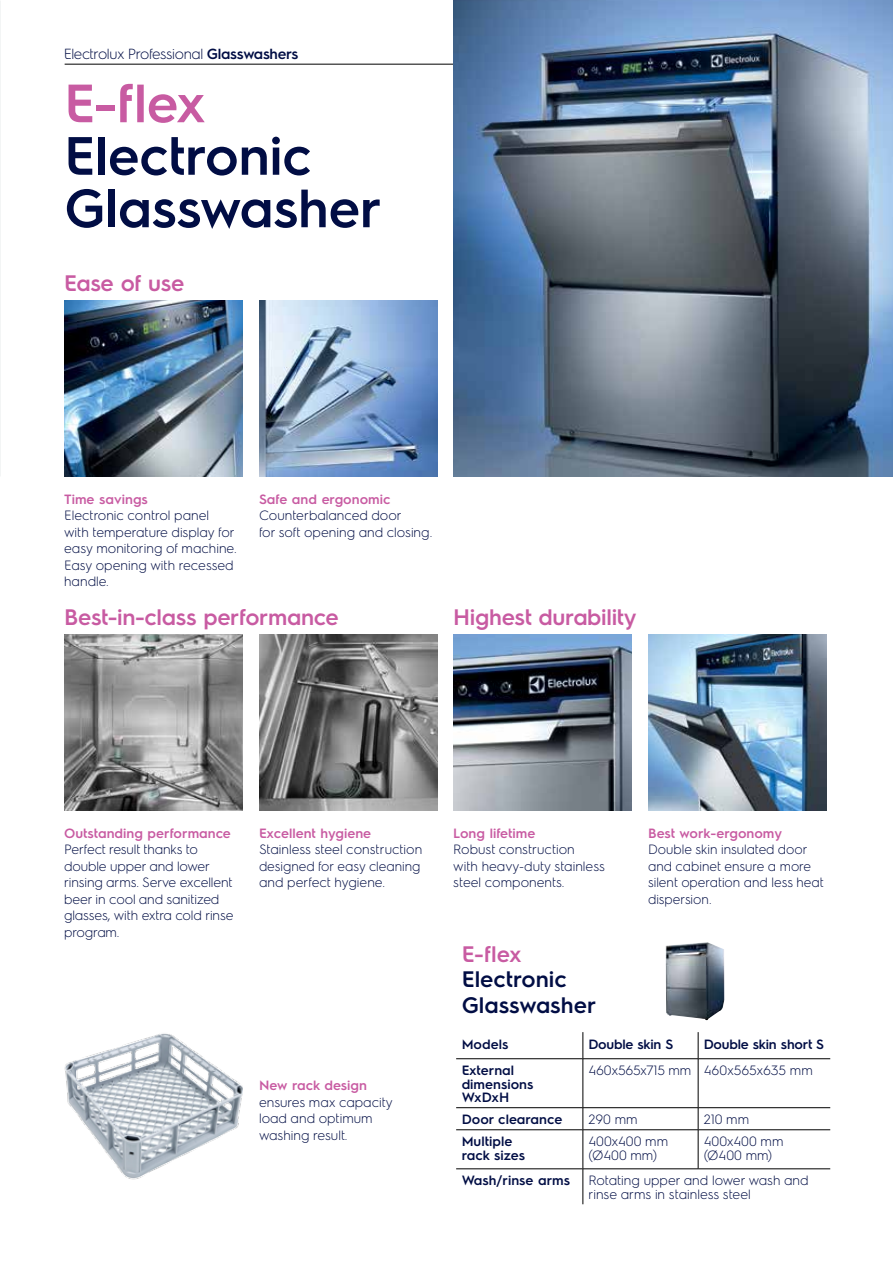
<style>
.page{position:relative;width:893px;height:1263px;background:#fff}
.page>*{position:absolute;margin:0;border:0;box-sizing:border-box;transform-origin:0 0}
.t1{font:600 54px/52.5px "Electrolux Sans";letter-spacing:-.01em;color:#010d44}
.t2{font:600 54px "Electrolux Sans";color:#c85ba2}
.t3{font:600 22.5px "Electrolux Sans";letter-spacing:-.015em;color:#c85ba2}
.t4{font:600 22.5px/25.5px "Electrolux Sans";color:#010d44}
.t5{font:300 14.7px "Electrolux Sans";letter-spacing:-.025em;color:#010d44}
.t6{font:300 13.5px/16.5px "Electrolux Sans";color:#010d44}
.t7{font:600 13.5px "Electrolux Sans";color:#c85ba2}
.t8{font:600 13.5px/13.5px "Electrolux Sans";color:#010d44}
.t9{font:600 13.5px "Electrolux Sans";letter-spacing:-.02em;color:#010d44}
.s1{font-weight:600}
</style>
<div class="page">
<img style="left:0;top:0;width:1px;height:476px">
<img style="left:259px;top:300px;width:178px;height:176px">
<img style="left:259px;top:634px;width:178px;height:176px">
<img style="left:648px;top:634px;width:178px;height:176px">
<img style="left:64px;top:300px;width:178px;height:176px">
<img style="left:64px;top:634px;width:178px;height:176px">
<img style="left:453px;top:634px;width:178px;height:176px">
<img style="left:64px;top:1033px;width:179px;height:147px">
<img style="left:665px;top:942px;width:59px;height:78px">
<svg style="left:583px;top:1032px;width:1px;height:26px"></svg>
<svg style="left:698px;top:1032px;width:1px;height:26px"></svg>
<hr style="left:456px;top:1058px;width:127px;height:1px;background:#000">
<hr style="left:583px;top:1058px;width:115px;height:1px;background:#000">
<hr style="left:583px;top:1059px;width:1px;height:48px;background:#000">
<hr style="left:698px;top:1058px;width:132px;height:1px;background:#000">
<hr style="left:698px;top:1059px;width:1px;height:48px;background:#000">
<hr style="left:456px;top:1107px;width:127px;height:1px;background:#000">
<hr style="left:583px;top:1107px;width:115px;height:1px;background:#000">
<svg style="left:583px;top:1108px;width:1px;height:21px"></svg>
<hr style="left:698px;top:1107px;width:132px;height:1px;background:#000">
<svg style="left:698px;top:1108px;width:1px;height:21px"></svg>
<hr style="left:456px;top:1129px;width:127px;height:1px;background:#000">
<hr style="left:583px;top:1129px;width:115px;height:1px;background:#000">
<hr style="left:583px;top:1130px;width:1px;height:38px;background:#000">
<hr style="left:698px;top:1129px;width:132px;height:1px;background:#000">
<hr style="left:698px;top:1130px;width:1px;height:38px;background:#000">
<hr style="left:456px;top:1168px;width:127px;height:1px;background:#000">
<hr style="left:583px;top:1168px;width:115px;height:1px;background:#000">
<hr style="left:583px;top:1169px;width:1px;height:35px;background:#000">
<hr style="left:698px;top:1168px;width:132px;height:1px;background:#000">
<hr style="left:65px;top:64px;width:747px;height:1px;background:#000">
<img style="left:453px;top:0;width:440px;height:476px">
<p class="t5" style="left:64px;top:44px;width:236px">Electrolux Professional <span class="s1">Glasswashers</span></p>
<h1 class="t2" style="left:64px;top:65px;width:143px">E-flex</h1>
<h1 class="t1" style="left:64px;top:126px;width:319px">Electronic<br>Glasswasher</h1>
<h2 class="t3" style="left:64px;top:267px;width:122px">Ease of use</h2>
<p class="t7" style="left:64px;top:489px;width:85px">Time savings</p>
<p class="t6" style="left:64px;top:506px;width:174px">Electronic control panel with temperature display for easy monitoring of machine.<br>Easy opening with recessed handle.</p>
<p class="t7" style="left:259px;top:489px;width:133px">Safe and ergonomic</p>
<p class="t6" style="left:259px;top:506px;width:175px">Counterbalanced door<br>for soft opening and closing.</p>
<h2 class="t3" style="left:64px;top:601px;width:276px">Best-in-class performance</h2>
<h2 class="t3" style="left:453px;top:601px;width:185px">Highest durability</h2>
<p class="t7" style="left:64px;top:823px;width:168px">Outstanding performance</p>
<p class="t6" style="left:64px;top:840px;width:171px">Perfect result thanks to double upper and lower rinsing arms. Serve excellent beer in cool and sanitized glasses, with extra cold rinse program.</p>
<p class="t7" style="left:259px;top:823px;width:114px">Excellent hygiene</p>
<p class="t6" style="left:259px;top:840px;width:165px">Stainless steel construction designed for easy cleaning and perfect hygiene.</p>
<p class="t7" style="left:453px;top:823px;width:84px">Long lifetime</p>
<p class="t6" style="left:453px;top:840px;width:153px">Robust construction<br>with heavy-duty stainless steel components.</p>
<p class="t7" style="left:648px;top:823px;width:136px">Best work-ergonomy</p>
<p class="t6" style="left:648px;top:840px;width:177px">Double skin insulated door and cabinet ensure a more silent operation and less heat dispersion.</p>
<p class="t7" style="left:259px;top:1076px;width:110px">New rack design</p>
<p class="t6" style="left:259px;top:1093px;width:135px">ensures max capacity load and optimum washing result.</p>
<h2 class="t3" style="left:462px;top:938px;width:61px">E-flex</h2>
<h2 class="t4" style="left:462px;top:965px;width:136px">Electronic<br>Glasswasher</h2>
<p class="t8" style="left:462px;top:1036px;width:48px">Models</p>
<p class="t9" style="left:588px;top:1034px;width:87px">Double skin S</p>
<p class="t9" style="left:704px;top:1034px;width:122px">Double skin short S</p>
<p class="t8" style="left:462px;top:1063px;width:73px">External dimensions<br>WxDxH</p>
<p class="t6" style="left:588px;top:1061px;width:226px">460x565x715 mm 460x565x635 mm</p>
<p class="t8" style="left:462px;top:1112px;width:102px">Door clearance</p>
<p class="t6" style="left:588px;top:1110px;width:51px">290 mm</p>
<p class="t6" style="left:704px;top:1110px;width:47px">210 mm</p>
<p class="t8" style="left:462px;top:1134px;width:65px">Multiple rack sizes</p>
<p class="t6" style="left:588px;top:1134px;width:81px;line-height:13.5px">400x400 mm (Ø400 mm)</p>
<p class="t6" style="left:704px;top:1134px;width:81px;line-height:13.5px">400x400 mm (Ø400 mm)</p>
<p class="t8" style="left:462px;top:1173px;width:110px">Wash/rinse arms</p>
<p class="t6" style="left:588px;top:1173px;width:222px;line-height:13.5px">Rotating upper and lower wash and rinse arms in stainless steel</p>
</div>
